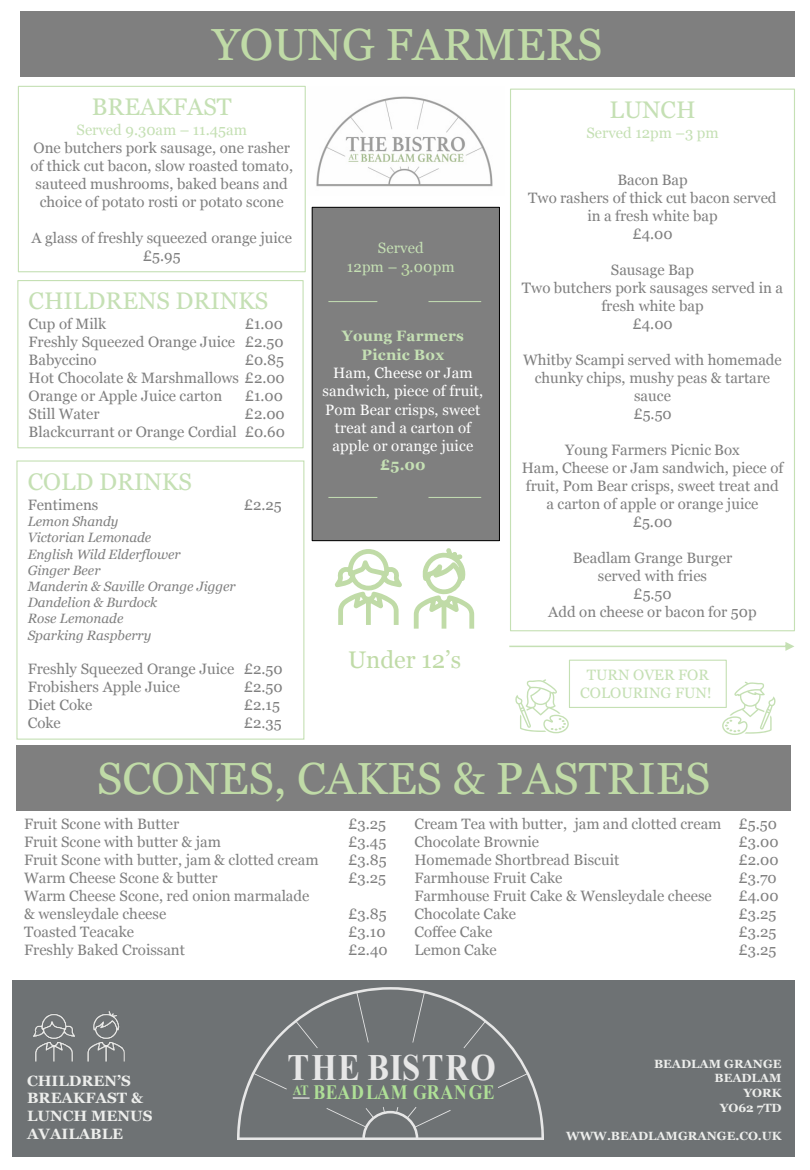
<style>
.page{position:relative;width:810px;height:1170px;background:#fff}
.page>*{position:absolute;margin:0;border:0;box-sizing:border-box;transform-origin:0 0}
.t1{font:45px "Georgia";color:#c0dba7}
.t2{font:700 37.2px "Times New Roman";letter-spacing:.04em;color:#e7e7e7;scale:.88 1}
.t3{font:24px "Georgia";color:#c5e0b4}
.t4{font:24px "Georgia";color:#c0dba7}
.t5{font:700 20.4px "Times New Roman";letter-spacing:.04em;color:#afe097;scale:.87 1}
.t6{font:15px/18px "Georgia";color:#7f7f7f;text-align:center}
.t7{font:15px/18.3px "Georgia";letter-spacing:.01em;color:#fff;text-align:center}
.t8{font:15px/18px "Georgia";color:#c5e0b4;text-align:center}
.t9{font:700 15px/18.3px "Georgia";letter-spacing:.015em;color:#c5e0b4;text-align:center}
.t10{font:700 14.85px/17.9px "Georgia";color:#edeeec}
.t11{font:italic 13.5px/16.2px "Georgia";color:#7f7f7f}
.t12{font:700 11.85px/14.4px "Georgia";color:#edeeec;text-align:right}
.s1{font-size:16.5px;color:#c0dba7}
</style>
<div class="page">
<div style="left:312px;top:207px;width:188px;height:334px;background:#7f7f7f"></div>
<div style="left:17px;top:280px;width:287px;height:168px;border:1px solid #c5e0b4"></div>
<div style="left:18px;top:86px;width:288px;height:186px;border:1px solid #c5e0b4"></div>
<div style="left:510px;top:89px;width:285px;height:542px;border:1px solid #c5e0b4"></div>
<svg style="left:515px;top:679px;width:54px;height:54px"></svg>
<div style="left:569px;top:660px;width:158px;height:48px;border:1px solid #c5e0b4"></div>
<svg style="left:722px;top:682px;width:54px;height:53px"></svg>
<svg style="left:509px;top:642px;width:285px;height:9px"></svg>
<div style="left:16px;top:460px;width:288px;height:280px;border:1px solid #c5e0b4"></div>
<div style="left:13px;top:981px;width:782px;height:176px;background:#6e7274"></div>
<img style="left:88px;top:1011px;width:37px;height:51px">
<img style="left:33px;top:1014px;width:55px;height:48px">
<svg style="left:237px;top:987px;width:307px;height:153px"></svg>
<svg style="left:326px;top:1107px;width:125px;height:32px"></svg>
<svg style="left:293px;top:1097px;width:17px;height:2px"></svg>
<div style="left:17px;top:745px;width:774px;height:66px;background:#7f7f7f"></div>
<div style="left:20px;top:11px;width:774px;height:66px;background:#7f7f7f"></div>
<hr style="left:428px;top:301px;width:53px;height:1px;background:#c5e0b4">
<hr style="left:328px;top:301px;width:49px;height:1px;background:#c5e0b4">
<hr style="left:428px;top:497px;width:53px;height:1px;background:#c5e0b4">
<hr style="left:328px;top:497px;width:49px;height:1px;background:#c5e0b4">
<img style="left:316px;top:96px;width:177px;height:91px">
<svg style="left:334px;top:549px;width:68px;height:76px"></svg>
<svg style="left:413px;top:548px;width:62px;height:81px"></svg>
<h1 class="t1" style="left:212px;top:26px;width:392px">YOUNG FARMERS</h1>
<h3 class="t3" style="left:92px;top:97px;width:141px">BREAKFAST</h3>
<p class="t8" style="left:77px;top:122px;width:172px">Served 9.30am – 11.45am</p>
<p class="t6" style="left:30px;top:140px;width:264px">One butchers pork sausage, one rasher of thick cut bacon, slow roasted tomato, sauteed mushrooms, baked beans and choice of potato rosti or potato scone</p>
<p class="t6" style="left:32px;top:230px;width:262px">A glass of freshly squeezed orange juice £5.95</p>
<h3 class="t3" style="left:29px;top:291px;width:241px">CHILDRENS DRINKS</h3>
<p class="t6" style="left:29px;top:316px;width:79px">Cup of Milk</p>
<p class="t6" style="left:29px;top:316px;width:256px;text-align:justify;text-indent:216px">£1.00<br>Freshly Squeezed Orange Juice £2.50<br>Babyccino</p>
<p class="t6" style="left:29px;top:352px;width:258px;text-align:justify;text-indent:216px">£0.85<br>Hot Chocolate &amp; Marshmallows £2.00<br>Orange or Apple Juice carton</p>
<p class="t6" style="left:245px;top:388px;width:40px">£1.00</p>
<p class="t6" style="left:29px;top:406px;width:72px">Still Water</p>
<p class="t6" style="left:29px;top:406px;width:258px;text-align:right">£2.00<br>Blackcurrant or Orange Cordial £0.60</p>
<h3 class="t3" style="left:28px;top:472px;width:166px">COLD DRINKS</h3>
<p class="t6" style="left:28px;top:497px;width:72px">Fentimens</p>
<p class="t6" style="left:244px;top:497px;width:40px">£2.25</p>
<p class="t11" style="left:28px;top:515px;width:210px">Lemon Shandy<br>Victorian Lemonade<br>English Wild Elderflower<br>Ginger Beer<br>Manderin &amp; Saville Orange Jigger<br>Dandelion &amp; Burdock<br>Rose Lemonade<br>Sparking Raspberry</p>
<p class="t6" style="left:28px;top:660px;width:256px;text-align:left">Freshly Squeezed Orange Juice £2.50<br>Frobishers Apple Juice</p>
<p class="t6" style="left:244px;top:678px;width:40px">£2.50</p>
<p class="t6" style="left:28px;top:696px;width:66px">Diet Coke</p>
<p class="t6" style="left:244px;top:696px;width:38px">£2.15</p>
<p class="t6" style="left:28px;top:715px;width:35px">Coke</p>
<p class="t6" style="left:244px;top:715px;width:39px">£2.35</p>
<p class="t8" style="left:347px;top:240px;width:109px">Served<br>12pm – <span class="s1">3</span>.00pm</p>
<p class="t9" style="left:342px;top:328px;width:123px">Young Farmers<br>Picnic Box</p>
<p class="t7" style="left:322px;top:365px;width:162px">Ham, Cheese or Jam sandwich, piece of fruit,<br>Pom Bear crisps, sweet treat and a carton of apple or orange juice</p>
<p class="t9" style="left:380px;top:456px;width:47px">£5.00</p>
<h3 class="t4" style="left:348px;top:650px;width:115px">Under 12’s</h3>
<h3 class="t3" style="left:610px;top:100px;width:88px">LUNCH</h3>
<p class="t8" style="left:586px;top:125px;width:134px">Served 12pm –3 pm</p>
<p class="t6" style="left:528px;top:172px;width:250px">Bacon Bap<br>Two rashers of thick cut bacon served in a fresh white bap<br>£4.00</p>
<p class="t6" style="left:522px;top:262px;width:263px">Sausage Bap<br>Two butchers pork sausages served in a fresh white bap<br>£4.00</p>
<p class="t6" style="left:523px;top:352px;width:260px">Whitby Scampi served with homemade chunky chips, mushy peas &amp; tartare sauce<br>£5.50</p>
<p class="t6" style="left:522px;top:442px;width:263px">Young Farmers Picnic Box<br>Ham, Cheese or Jam sandwich, piece of fruit, Pom Bear crisps, sweet treat and a carton of apple or orange juice<br>£5.00</p>
<p class="t6" style="left:548px;top:550px;width:210px">Beadlam Grange Burger<br>served with fries<br>£5.50<br>Add on cheese or bacon for 50p</p>
<p class="t8" style="left:580px;top:667px;width:133px">TURN OVER FOR<br>COLOURING FUN!</p>
<h1 class="t1" style="left:97px;top:760px;width:615px">SCONES, CAKES &amp; PASTRIES</h1>
<p class="t6" style="left:24px;top:816px;width:157px">Fruit Scone with Butter</p>
<p class="t6" style="left:348px;top:816px;width:39px">£3.25</p>
<p class="t6" style="left:24px;top:834px;width:198px">Fruit Scone with butter &amp; jam</p>
<p class="t6" style="left:348px;top:834px;width:40px">£3.45</p>
<p class="t6" style="left:24px;top:852px;width:296px">Fruit Scone with butter, jam &amp; clotted cream</p>
<p class="t6" style="left:348px;top:852px;width:40px">£3.85</p>
<p class="t6" style="left:24px;top:870px;width:195px">Warm Cheese Scone &amp; butter</p>
<p class="t6" style="left:348px;top:870px;width:39px">£3.25</p>
<p class="t6" style="left:24px;top:888px;width:287px;text-align:left">Warm Cheese Scone, red onion marmalade &amp; wensleydale cheese</p>
<p class="t6" style="left:348px;top:906px;width:40px">£3.85</p>
<p class="t6" style="left:24px;top:924px;width:111px">Toasted Teacake</p>
<p class="t6" style="left:348px;top:924px;width:39px">£3.10</p>
<p class="t6" style="left:24px;top:942px;width:162px">Freshly Baked Croissant</p>
<p class="t6" style="left:348px;top:942px;width:41px">£2.40</p>
<p class="t6" style="left:414px;top:816px;width:364px;text-align:left">Cream Tea with butter, jam and clotted cream £5.50<br>Chocolate Brownie</p>
<p class="t6" style="left:738px;top:834px;width:42px">£3.00</p>
<p class="t6" style="left:414px;top:852px;width:206px">Homemade Shortbread Biscuit</p>
<p class="t6" style="left:738px;top:852px;width:42px">£2.00</p>
<p class="t6" style="left:414px;top:870px;width:150px">Farmhouse Fruit Cake</p>
<p class="t6" style="left:738px;top:870px;width:40px">£3.70</p>
<p class="t6" style="left:414px;top:888px;width:299px">Farmhouse Fruit Cake &amp; Wensleydale cheese</p>
<p class="t6" style="left:738px;top:888px;width:42px">£4.00</p>
<p class="t6" style="left:414px;top:906px;width:103px">Chocolate Cake</p>
<p class="t6" style="left:738px;top:906px;width:40px">£3.25</p>
<p class="t6" style="left:414px;top:924px;width:80px">Coffee Cake</p>
<p class="t6" style="left:738px;top:924px;width:40px">£3.25</p>
<p class="t6" style="left:414px;top:942px;width:84px">Lemon Cake</p>
<p class="t6" style="left:738px;top:942px;width:40px">£3.25</p>
<p class="t10" style="left:27px;top:1073px;width:127px">CHILDREN’S<br>BREAKFAST &amp;<br>LUNCH MENUS<br>AVAILABLE</p>
<h2 class="t2" style="left:288px;top:1046px;width:238px">THE BISTRO</h2>
<h3 class="t5" style="left:293px;top:1080px;width:234px"><sup>AT</sup> BEADLAM GRANGE</h3>
<p class="t12" style="left:654px;top:1058px;width:129px">BEADLAM GRANGE<br>BEADLAM<br>YORK<br>YO62 7TD</p>
<p class="t12" style="left:566px;top:1130px;width:217px">WWW.BEADLAMGRANGE.CO.UK</p>
</div>
